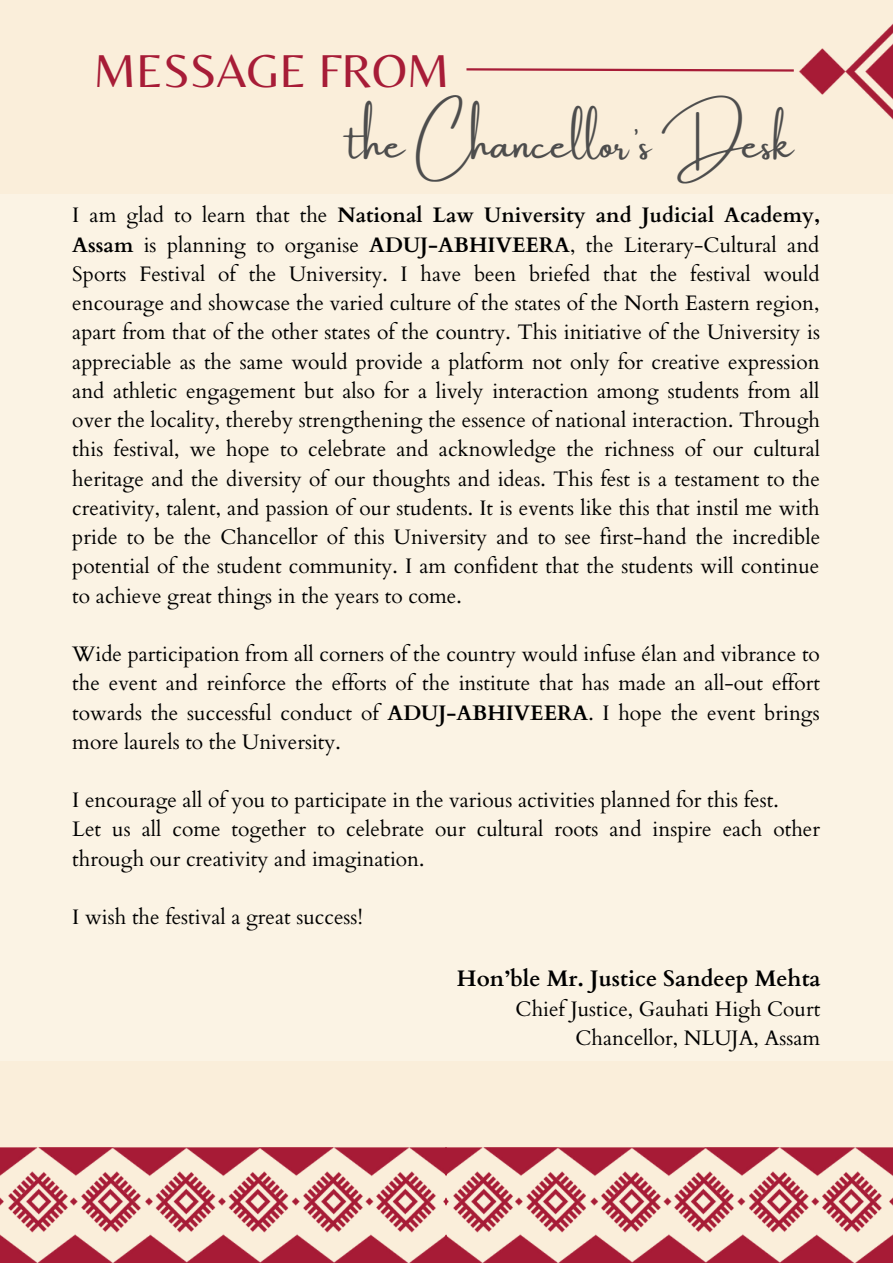
<style>
.page{position:relative;width:893px;height:1264px;background:#fff}
.page>*{position:absolute;margin:0;border:0;box-sizing:border-box;transform-origin:0 0}
.t1{font:48px "Belleza";color:#a71c37}
.t2{font:42.3px "Amsterdam One";color:#4d4d4d}
.t3{font:700 22.5px "Cardo";color:#000}
.t4{font:21px/29.2px "Cardo";color:#000;text-align:justify}
.s1{font-weight:700}
</style>
<div class="page">
<div style="left:0;top:0;width:892px;height:1262px;background:#faeeda"></div>
<div style="left:0;top:194px;width:892px;height:866px;background:#fbf3e4"></div>
<svg style="left:466px;top:68px;width:310px;height:4px"></svg>
<img style="left:0;top:1147px;width:892px;height:115px">
<img style="left:776px;top:24px;width:116px;height:95px">
<h1 class="t1" style="left:94px;top:43px;width:357px">MESSAGE FROM</h1>
<h2 class="t2" style="left:349px;top:121px;width:446px">the Chancellor’s Desk</h2>
<p class="t4" style="left:72px;top:201px;width:749px">I am glad to learn that the <span class="s1">National Law University and Judicial Academy, Assam</span> is planning to organise <span class="s1">ADUJ-ABHIVEERA</span>, the Literary-Cultural and Sports Festival of the University. I have been briefed that the festival would encourage and showcase the varied culture of the states of the North Eastern region, apart from that of the other states of the country. This initiative of the University is appreciable as the same would provide a platform not only for creative expression and athletic engagement but also for a lively interaction among students from all over the locality, thereby strengthening the essence of national interaction. Through this festival, we hope to celebrate and acknowledge the richness of our cultural heritage and the diversity of our thoughts and ideas. This fest is a testament to the creativity, talent, and passion of our students. It is events like this that instil me with pride to be the Chancellor of this University and to see first-hand the incredible potential of the student community. I am confident that the students will continue to achieve great things in the years to come.</p>
<p class="t4" style="left:72px;top:640px;width:749px">Wide participation from all corners of the country would infuse élan and vibrance to the event and reinforce the efforts of the institute that has made an all-out effort towards the successful conduct of <span class="s1">ADUJ-ABHIVEERA</span>. I hope the event brings more laurels to the University.</p>
<p class="t4" style="left:72px;top:786px;width:749px;text-align:left">I encourage all of you to participate in the various activities planned for this fest.<br>Let us all come together to celebrate our cultural roots and inspire each other through our creativity and imagination.</p>
<p class="t4" style="left:72px;top:903px;width:292px">I wish the festival a great success!</p>
<p class="t3" style="left:457px;top:963px;width:365px">Hon’ble Mr. Justice Sandeep Mehta</p>
<p class="t4" style="left:515px;top:994px;width:306px;text-align:right">Chief Justice, Gauhati High Court<br>Chancellor, NLUJA, Assam</p>
</div>
